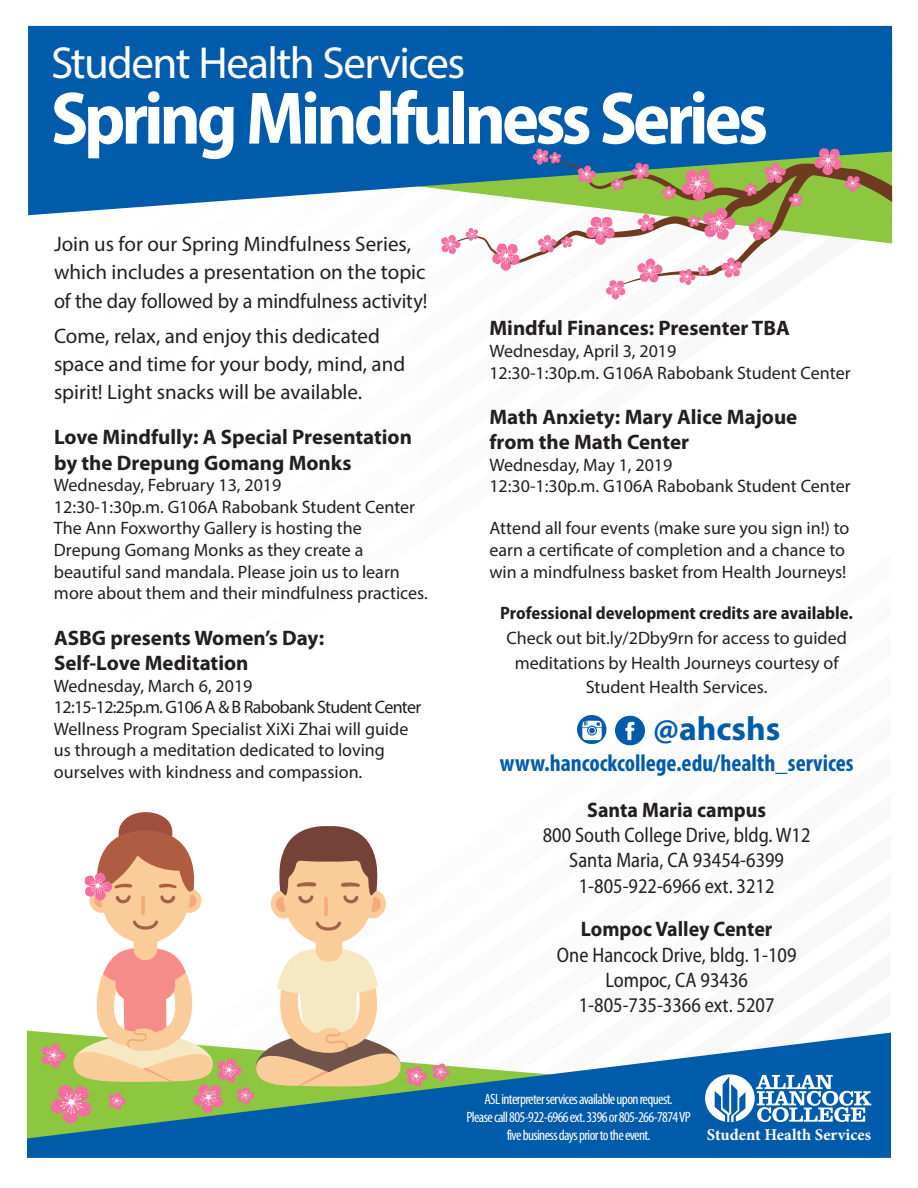
<style>
.page{position:relative;width:918px;height:1188px;background:#fff}
.page>*{position:absolute;margin:0;border:0;box-sizing:border-box;transform-origin:0 0}
.t1{font:700 semi-condensed 75px "Myriad Pro";letter-spacing:-.05em;color:#fff}
.t2{font:45px "Myriad Pro";letter-spacing:-.035em;color:#fff}
.t3{font:700 33.6px "Myriad Pro";color:#005baa}
.t4{font:700 condensed 24px "Myriad Pro";color:#005bab}
.t5{font:21px/28.2px "Myriad Pro";color:#231f20}
.t6{font:700 21px/25.2px "Myriad Pro";color:#231f20}
.t7{font:semi-condensed 21px/25.2px "Myriad Pro";color:#231f20;text-align:center;scale:.95 1}
.t8{font:700 21px "Myriad Pro";color:#231f20;scale:.95 1}
.t9{font:18px/21.6px "Myriad Pro";color:#231f20}
.t10{font:700 semi-condensed 18px "Myriad Pro";color:#231f20}
.t11{font:700 16.5px "Minion Pro";color:#fff}
.t12{font:condensed 15px/18px "Myriad Pro";letter-spacing:-.04em;color:#fff;text-align:center}
.s1{font-family:"Social Circles";font-weight:400;font-size:53.7px}
</style>
<div class="page">
<div style="left:28px;top:26px;width:864px;height:189px;background:#005baa"></div>
<svg style="left:27px;top:1033px;width:864px;height:125px;fill:#005baa"></svg>
<svg style="left:705px;top:1074px;width:166px;height:48px"></svg>
<svg style="left:452px;top:156px;width:440px;height:128px"></svg>
<svg style="left:749px;top:217px;width:24px;height:23px"></svg>
<svg style="left:606px;top:280px;width:19px;height:19px"></svg>
<svg style="left:637px;top:258px;width:26px;height:24px"></svg>
<svg style="left:679px;top:265px;width:30px;height:20px"></svg>
<svg style="left:662px;top:186px;width:14px;height:14px"></svg>
<svg style="left:789px;top:193px;width:14px;height:14px"></svg>
<svg style="left:814px;top:148px;width:47px;height:44px;background:#988866"></svg>
<svg style="left:441px;top:228px;width:37px;height:26px"></svg>
<svg style="left:492px;top:244px;width:28px;height:27px"></svg>
<svg style="left:538px;top:235px;width:35px;height:17px"></svg>
<svg style="left:611px;top:178px;width:13px;height:13px"></svg>
<svg style="left:744px;top:183px;width:13px;height:13px"></svg>
<svg style="left:586px;top:217px;width:29px;height:28px"></svg>
<svg style="left:637px;top:214px;width:18px;height:17px"></svg>
<svg style="left:721px;top:258px;width:21px;height:20px"></svg>
<svg style="left:632px;top:163px;width:17px;height:17px"></svg>
<svg style="left:578px;top:166px;width:18px;height:17px"></svg>
<svg style="left:533px;top:149px;width:28px;height:16px"></svg>
<svg style="left:682px;top:169px;width:32px;height:32px"></svg>
<svg style="left:687px;top:208px;width:49px;height:32px"></svg>
<svg style="left:764px;top:163px;width:22px;height:20px"></svg>
<svg style="left:433px;top:1063px;width:17px;height:18px"></svg>
<svg style="left:42px;top:812px;width:385px;height:312px"></svg>
<h2 class="t2" style="left:51px;top:35px;width:416px">Student Health Services</h2>
<h1 class="t1" style="left:51px;top:77px;width:719px">Spring Mindfulness Series</h1>
<p class="t5" style="left:54px;top:230px;width:375px">Join us for our Spring Mindfulness Series, which includes a presentation on the topic of the day followed by a mindfulness activity!</p>
<p class="t5" style="left:54px;top:321px;width:353px">Come, relax, and enjoy this dedicated space and time for your body, mind, and spirit! Light snacks will be available.</p>
<p class="t6" style="left:54px;top:424px;width:360px">Love Mindfully: A Special Presentation by the Drepung Gomang Monks</p>
<p class="t9" style="left:54px;top:474px;width:375px">Wednesday, February 13, 2019<br>12:30-1:30p.m. G106A Rabobank Student Center The Ann Foxworthy Gallery is hosting the Drepung Gomang Monks as they create a beautiful sand mandala. Please join us to learn more about them and their mindfulness practices.</p>
<p class="t6" style="left:54px;top:624px;width:272px">ASBG presents Women’s Day:<br>Self-Love Meditation</p>
<p class="t9" style="left:54px;top:674px;width:369px">Wednesday, March 6, 2019<br>12:15-12:25p.m. G106 A &amp; B Rabobank Student Center Wellness Program Specialist XiXi Zhai will guide us through a meditation dedicated to loving ourselves with kindness and compassion.</p>
<p class="t6" style="left:489px;top:315px;width:302px">Mindful Finances: Presenter TBA</p>
<p class="t9" style="left:489px;top:340px;width:363px">Wednesday, April 3, 2019<br>12:30-1:30p.m. G106A Rabobank Student Center</p>
<p class="t6" style="left:489px;top:404px;width:310px">Math Anxiety: Mary Alice Majoue from the Math Center</p>
<p class="t9" style="left:489px;top:454px;width:363px">Wednesday, May 1, 2019<br>12:30-1:30p.m. G106A Rabobank Student Center</p>
<p class="t9" style="left:489px;top:517px;width:362px">Attend all four events (make sure you sign in!) to earn a certificate of completion and a chance to win a mindfulness basket from Health Journeys!</p>
<p class="t10" style="left:500px;top:603px;width:354px">Professional development credits are available.</p>
<p class="t9" style="left:506px;top:625px;width:342px;line-height:24.6px;text-align:center">Check out bit.ly/2Dby9rn for access to guided meditations by Health Journeys courtesy of<br>Student Health Services.</p>
<h3 class="t3" style="left:573px;top:706px;width:209px"><span class="s1">if</span>@ahcshs</h3>
<h3 class="t4" style="left:500px;top:748px;width:355px">www.hancockcollege.edu/health_services</h3>
<p class="t8" style="left:587px;top:796px;width:190px">Santa Maria campus</p>
<p class="t7" style="left:543px;top:823px;width:283px">800 South College Drive, bldg. W12<br>Santa Maria, CA 93454-6399<br>1-805-922-6966 ext. 3212</p>
<p class="t8" style="left:581px;top:916px;width:203px">Lompoc Valley Center</p>
<p class="t7" style="left:557px;top:942px;width:254px">One Hancock Drive, bldg. 1-109<br>Lompoc, CA 93436<br>1-805-735-3366 ext. 5207</p>
<p class="t12" style="left:466px;top:1090px;width:226px">ASL interpreter services available upon request.<br>Please call 805-922-6966 ext. 3396 or 805-266-7874 VP five business days prior to the event.</p>
<p class="t11" style="left:707px;top:1123px;width:166px">Student Health Services</p>
</div>
